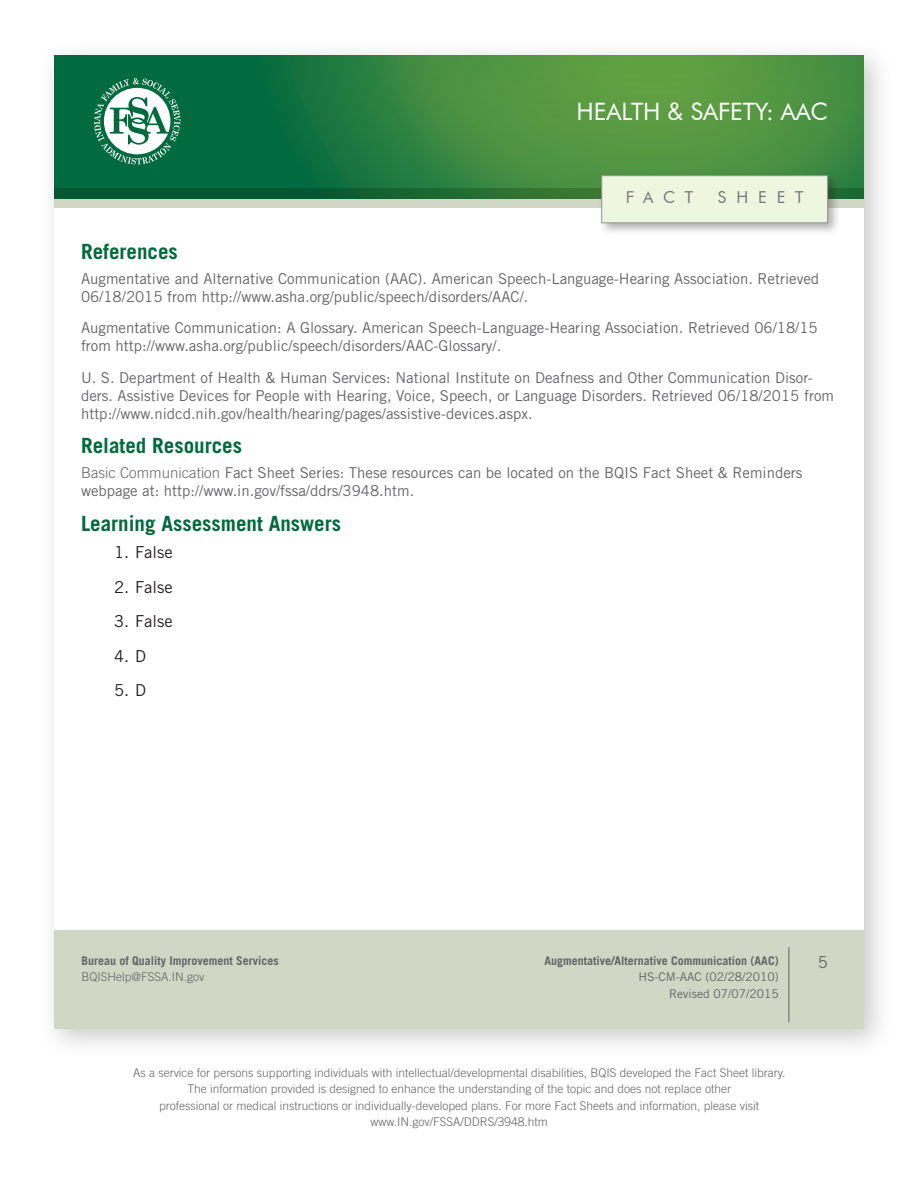
<style>
.page{position:relative;width:918px;height:1188px;background:#fff}
.page>*{position:absolute;margin:0;border:0;box-sizing:border-box;transform-origin:0 0}
.t1{font:24px "Futura BT";color:#fff}
.t2{font:700 21px "Trade Gothic";color:#016a3f}
.t3{font:16.5px "Trade Gothic";color:#231f20}
.t4{font:16.5px "Futura BT";letter-spacing:.6em;color:#797879}
.t5{font:16.5px "Trade Gothic";color:#656568}
.t6{font:15px/18px "Trade Gothic";color:#656568}
.t7{font:300 12px/16.5px "Trade Gothic";color:#656568;text-align:center}
.t8{font:700 12px "Trade Gothic";color:#656568}
.t9{font:12px/16.5px "Trade Gothic";color:#656568;text-align:right}
.s1{font-weight:300}
</style>
<div class="page">
<div style="left:38px;top:40px;width:856px;height:1019px;background:#656568;opacity:.35"></div>
<div style="left:55px;top:56px;width:809px;height:973px;background:#fff"></div>
<div style="left:52px;top:56px;width:814px;height:145px;background:#016a3f;opacity:.45"></div>
<div style="left:55px;top:931px;width:809px;height:98px;background:#d2d6c4"></div>
<svg style="left:54px;top:188px;width:810px;height:19px;background:#63926e"></svg>
<div style="left:598px;top:172px;width:243px;height:64px;background:#231f20;opacity:.35"></div>
<div style="left:602px;top:176px;width:226px;height:47px;background:#eff6e0;border:1px solid #939292"></div>
<hr style="left:789px;top:947px;width:1px;height:76px;background:#656568">
<svg style="left:94px;top:78px;width:86px;height:86px"></svg>
<h1 class="t1" style="left:577px;top:97px;width:253px">HEALTH &amp; SAFETY: AAC</h1>
<p class="t4" style="left:626px;top:187px;width:69px">FACT</p>
<p class="t4" style="left:718px;top:187px;width:87px">SHEET</p>
<h2 class="t2" style="left:81px;top:239px;width:98px">References</h2>
<p class="t6" style="left:81px;top:269px;width:740px">Augmentative and Alternative Communication (AAC). American Speech-Language-Hearing Association. Retrieved<br>06/18/2015 from http://www.asha.org/public/speech/disorders/AAC/.</p>
<p class="t6" style="left:81px;top:319px;width:738px">Augmentative Communication: A Glossary. American Speech-Language-Hearing Association. Retrieved 06/18/15 from http://www.asha.org/public/speech/disorders/AAC-Glossary/.</p>
<p class="t6" style="left:81px;top:368px;width:755px">U. S. Department of Health &amp; Human Services: National Institute on Deafness and Other Communication Disor&shy;ders. Assistive Devices for People with Hearing, Voice, Speech, or Language Disorders. Retrieved 06/18/2015 from http://www.nidcd.nih.gov/health/hearing/pages/assistive-devices.aspx.</p>
<h2 class="t2" style="left:81px;top:433px;width:163px">Related Resources</h2>
<p class="t6" style="left:81px;top:464px;width:723px"><span class="s1">Basic Communication</span> Fact Sheet Series: These resources can be located on the BQIS Fact Sheet &amp; Reminders webpage at: http://www.in.gov/fssa/ddrs/3948.htm.</p>
<h2 class="t2" style="left:81px;top:510px;width:262px">Learning Assessment Answers</h2>
<p class="t3" style="left:114px;top:543px;width:60px">1. False</p>
<p class="t3" style="left:114px;top:577px;width:60px">2. False</p>
<p class="t3" style="left:114px;top:612px;width:60px">3. False</p>
<p class="t3" style="left:114px;top:646px;width:34px">4. D</p>
<p class="t3" style="left:114px;top:681px;width:34px">5. D</p>
<p class="t8" style="left:82px;top:953px;width:199px">Bureau of Quality Improvement Services</p>
<p class="t7" style="left:82px;top:969px;width:124px">BQISHelp@FSSA.IN.gov</p>
<p class="t8" style="left:545px;top:953px;width:236px">Augmentative/Alternative Communication (AAC)</p>
<p class="t5" style="left:818px;top:952px;width:12px">5</p>
<p class="t9" style="left:638px;top:969px;width:142px">HS-CM-AAC (02/28/2010)<br>Revised 07/07/2015</p>
<p class="t7" style="left:133px;top:1064px;width:654px">As a service for persons supporting individuals with intellectual/developmental disabilities, BQIS developed the Fact Sheet library.<br>The information provided is designed to enhance the understanding of the topic and does not replace other<br>professional or medical instructions or individually-developed plans. For more Fact Sheets and information, please visit www.IN.gov/FSSA/DDRS/3948.htm</p>
</div>
